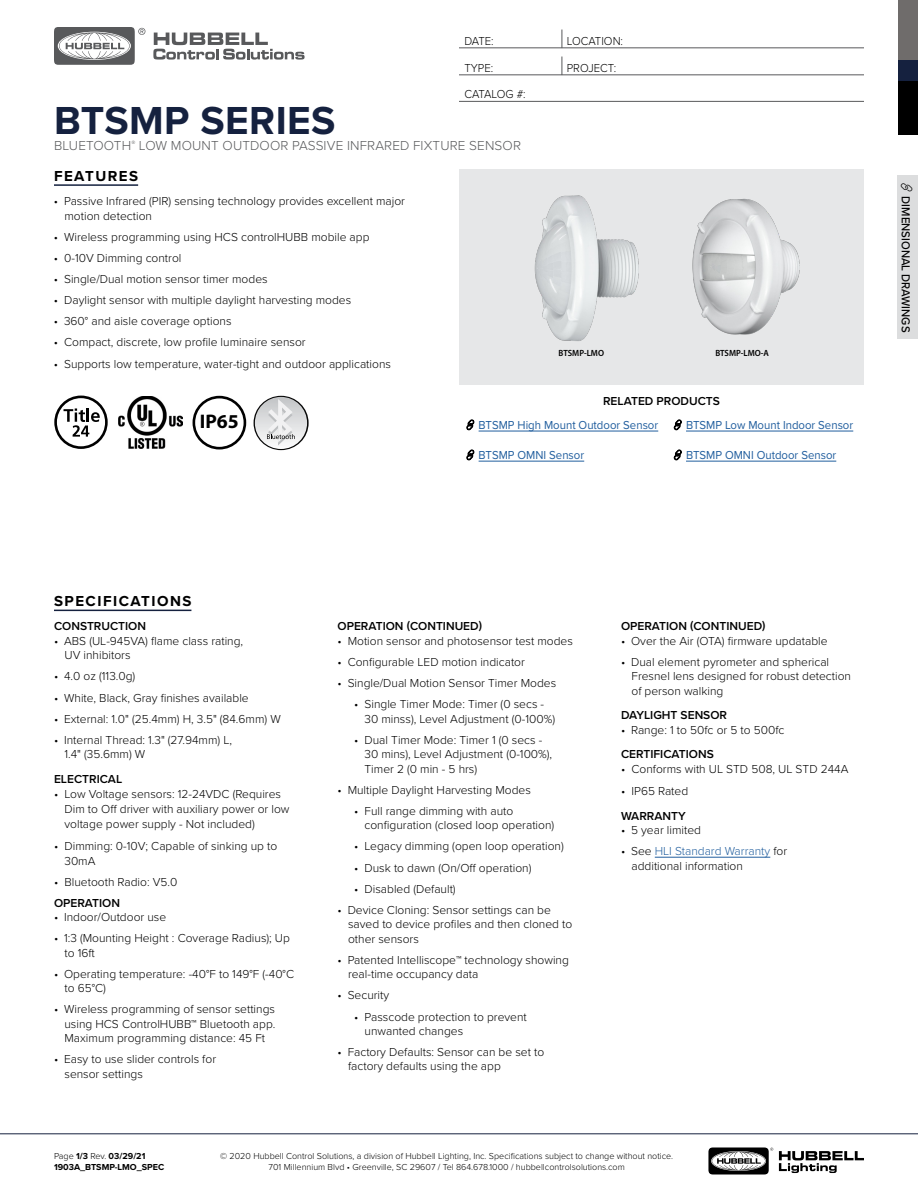
<style>
.page{position:relative;width:918px;height:1188px;background:#fff}
.page>*{position:absolute;margin:0;border:0;box-sizing:border-box;transform-origin:0 0}
.t1{font:700 40.5px "Proxima Nova";letter-spacing:.01em;color:#15213f}
.t2{font:700 19.65px "Myriad Pro";color:#000}
.t3{font:700 15px "Proxima Nova";letter-spacing:.1em;color:#000}
.t4{font:300 13.5px "Proxima Nova";letter-spacing:.01em;color:#58595b}
.t5{font:300 12px/14.4px "Proxima Nova";color:#000}
.t6{font:600 12px "Proxima Nova";color:#000}
.t7{font:12px "Proxima Nova";color:#215e9e;scale:.95 1}
.t8{font:300 12px "Proxima Nova";color:#000;scale:.95 1}
.t9{font:500 12px "Proxima Nova";color:#000;scale:.95 1}
.t10{font:300 12px "Proxima Nova";letter-spacing:-.02em;color:#000;scale:.95 1}
.t11{font:300 9px/10.8px "Proxima Nova";color:#000;text-align:center}
.t12{font:700 9px/10.8px "Proxima Nova";color:#000}
.t13{font:600 9px "Myriad Pro";color:#000;scale:.95 1}
.s1{color:#215e9e}
.s2{font-weight:300}
</style>
<div class="page">
<hr style="left:0;top:1134px;width:918px;height:1px;background:#15213f">
<svg style="left:779px;top:1151px;width:85px;height:22px"></svg>
<div style="left:708px;top:1148px;width:61px;height:26px;background:#000;border-radius:5px"></div>
<svg style="left:711px;top:1151px;width:55px;height:20px"></svg>
<svg style="left:712px;top:1148px;width:61px;height:22px"></svg>
<div style="left:898px;top:81px;width:20px;height:54px;background:#000"></div>
<div style="left:898px;top:0;width:20px;height:61px;background:#6f6c6b"></div>
<div style="left:898px;top:61px;width:20px;height:20px;background:#15213f"></div>
<svg style="left:153px;top:33px;width:152px;height:27px"></svg>
<svg style="left:54px;top:27px;width:91px;height:38px"></svg>
<div style="left:459px;top:169px;width:405px;height:216px;background:#e6e7e8"></div>
<hr style="left:54px;top:184px;width:84px;height:2px;background:#15213f">
<hr style="left:459px;top:48px;width:405px;height:1px;background:#58595b">
<svg style="left:562px;top:30px;width:1px;height:18px"></svg>
<hr style="left:459px;top:75px;width:405px;height:1px;background:#58595b">
<svg style="left:562px;top:57px;width:1px;height:18px"></svg>
<hr style="left:655px;top:857px;width:115px;height:1px;background:#215e9e">
<hr style="left:54px;top:610px;width:137px;height:1px;background:#15213f">
<hr style="left:459px;top:101px;width:405px;height:1px;background:#58595b">
<hr style="left:479px;top:431px;width:179px;height:1px;background:#215e9e">
<hr style="left:686px;top:431px;width:167px;height:1px;background:#215e9e">
<hr style="left:479px;top:461px;width:105px;height:1px;background:#215e9e">
<hr style="left:686px;top:461px;width:150px;height:1px;background:#215e9e">
<div style="left:54px;top:396px;width:54px;height:53px;border:3px solid #010101;border-radius:50%"></div>
<svg style="left:64px;top:408px;width:36px;height:29px"></svg>
<img style="left:118px;top:396px;width:65px;height:53px">
<div style="left:193px;top:396px;width:53px;height:53px;border:3px solid #010101;border-radius:50%"></div>
<svg style="left:254px;top:396px;width:55px;height:54px"></svg>
<svg style="left:255px;top:397px;width:52px;height:52px"></svg>
<svg style="left:267px;top:399px;width:28px;height:46px"></svg>
<img style="left:534px;top:196px;width:105px;height:145px">
<img style="left:692px;top:198px;width:108px;height:137px">
<div style="left:898px;top:175px;width:20px;height:164px;background:#dcddde"></div>
<p class="t8" style="left:464px;top:32px;width:32px">DATE:</p>
<p class="t8" style="left:567px;top:32px;width:61px">LOCATION:</p>
<p class="t8" style="left:464px;top:59px;width:32px">TYPE:</p>
<p class="t8" style="left:567px;top:59px;width:54px">PROJECT:</p>
<p class="t10" style="left:464px;top:85px;width:66px">CATALOG #:</p>
<h1 class="t1" style="left:54px;top:90px;width:283px">BTSMP SERIES</h1>
<p class="t4" style="left:54px;top:136px;width:469px">BLUETOOTH<sup>®</sup> LOW MOUNT OUTDOOR PASSIVE INFRARED FIXTURE SENSOR</p>
<p class="t3" style="left:54px;top:164px;width:86px">FEATURES</p>
<p class="t5" style="left:64px;top:193px;width:342px;text-indent:-10px">• Passive Infrared (PIR) sensing technology provides excellent major motion detection</p>
<p class="t5" style="left:54px;top:229px;width:317px">• Wireless programming using HCS controlHUBB mobile app</p>
<p class="t5" style="left:54px;top:250px;width:129px">• 0-10V Dimming control</p>
<p class="t5" style="left:54px;top:271px;width:215px">• Single/Dual motion sensor timer modes</p>
<p class="t5" style="left:54px;top:292px;width:299px">• Daylight sensor with multiple daylight harvesting modes</p>
<p class="t5" style="left:54px;top:314px;width:179px">• 360° and aisle coverage options</p>
<p class="t5" style="left:54px;top:335px;width:253px">• Compact, discrete, low profile luminaire sensor</p>
<p class="t5" style="left:54px;top:356px;width:339px">• Supports low temperature, water-tight and outdoor applications</p>
<h2 class="t2" style="left:200px;top:408px;width:40px">IP65</h2>
<p class="t13" style="left:559px;top:347px;width:49px">BTSMP-LMO</p>
<p class="t13" style="left:715px;top:347px;width:58px">BTSMP-LMO-A</p>
<p class="t6" style="left:603px;top:392px;width:118px">RELATED PRODUCTS</p>
<p class="t7" style="left:479px;top:416px;width:191px">BTSMP High Mount Outdoor Sensor</p>
<p class="t7" style="left:686px;top:416px;width:178px">BTSMP Low Mount Indoor Sensor</p>
<p class="t7" style="left:479px;top:446px;width:113px">BTSMP OMNI Sensor</p>
<p class="t7" style="left:686px;top:446px;width:160px">BTSMP OMNI Outdoor Sensor</p>
<p class="t9" style="left:915px;top:196px;width:145px;rotate:90deg">DIMENSIONAL DRAWINGS</p>
<p class="t3" style="left:54px;top:590px;width:139px">SPECIFICATIONS</p>
<p class="t6" style="left:54px;top:618px;width:94px">CONSTRUCTION</p>
<p class="t5" style="left:64px;top:633px;width:180px;text-indent:-10px">• ABS (UL-945VA) flame class rating,<br>UV inhibitors</p>
<p class="t5" style="left:54px;top:669px;width:83px">• 4.0 oz (113.0g)</p>
<p class="t5" style="left:54px;top:690px;width:196px">• White, Black, Gray finishes available</p>
<p class="t5" style="left:54px;top:711px;width:228px">• External: 1.0" (25.4mm) H, 3.5" (84.6mm) W</p>
<p class="t5" style="left:64px;top:732px;width:169px;text-indent:-10px">• Internal Thread: 1.3" (27.94mm) L,<br>1.4" (35.6mm) W</p>
<p class="t6" style="left:54px;top:770px;width:70px">ELECTRICAL</p>
<p class="t5" style="left:64px;top:786px;width:227px;line-height:15px;text-indent:-10px">• Low Voltage sensors: 12-24VDC (Requires<br>Dim to Off driver with auxiliary power or low voltage power supply - Not included)</p>
<p class="t5" style="left:64px;top:837px;width:214px;line-height:15px;text-indent:-10px">• Dimming: 0-10V; Capable of sinking up to<br>30mA</p>
<p class="t5" style="left:54px;top:874px;width:125px">• Bluetooth Radio: V5.0</p>
<p class="t6" style="left:54px;top:894px;width:68px">OPERATION</p>
<p class="t5" style="left:54px;top:909px;width:114px">• Indoor/Outdoor use</p>
<p class="t5" style="left:64px;top:930px;width:227px;text-indent:-10px">• 1:3 (Mounting Height : Coverage Radius); Up to 16ft</p>
<p class="t5" style="left:64px;top:966px;width:231px;text-indent:-10px">• Operating temperature: -40°F to 149°F (-40°C to 65°C)</p>
<p class="t5" style="left:64px;top:1001px;width:212px;text-align:justify;text-indent:-10px">• Wireless programming of sensor settings using HCS ControlHUBB™ Bluetooth app.<br>Maximum programming distance: 45 Ft</p>
<p class="t5" style="left:64px;top:1051px;width:153px;text-indent:-10px">• Easy to use slider controls for sensor settings</p>
<p class="t6" style="left:338px;top:618px;width:146px">OPERATION (CONTINUED)</p>
<p class="t5" style="left:338px;top:633px;width:237px">• Motion sensor and photosensor test modes</p>
<p class="t5" style="left:338px;top:654px;width:189px">• Configurable LED motion indicator</p>
<p class="t5" style="left:338px;top:675px;width:220px">• Single/Dual Motion Sensor Timer Modes</p>
<p class="t5" style="left:365px;top:696px;width:192px;text-indent:-10px">• Single Timer Mode: Timer (0 secs -<br>30 minss), Level Adjustment (0-100%)</p>
<p class="t5" style="left:365px;top:732px;width:189px;text-indent:-10px">• Dual Timer Mode: Timer 1 (0 secs -<br>30 mins), Level Adjustment (0-100%),<br>Timer 2 (0 min - 5 hrs)</p>
<p class="t5" style="left:338px;top:782px;width:195px">• Multiple Daylight Harvesting Modes</p>
<p class="t5" style="left:365px;top:803px;width:191px;text-indent:-10px">• Full range dimming with auto configuration (closed loop operation)</p>
<p class="t5" style="left:354px;top:839px;width:211px">• Legacy dimming (open loop operation)</p>
<p class="t5" style="left:354px;top:860px;width:179px">• Dusk to dawn (On/Off operation)</p>
<p class="t5" style="left:354px;top:881px;width:103px">• Disabled (Default)</p>
<p class="t5" style="left:348px;top:902px;width:226px;text-indent:-10px">• Device Cloning: Sensor settings can be saved to device profiles and then cloned to other sensors</p>
<p class="t5" style="left:348px;top:952px;width:222px;text-indent:-10px">• Patented Intelliscope™ technology showing real-time occupancy data</p>
<p class="t5" style="left:338px;top:988px;width:53px">• Security</p>
<p class="t5" style="left:365px;top:1009px;width:164px;text-indent:-10px">• Passcode protection to prevent unwanted changes</p>
<p class="t5" style="left:348px;top:1044px;width:198px;text-indent:-10px">• Factory Defaults: Sensor can be set to factory defaults using the app</p>
<p class="t6" style="left:621px;top:618px;width:146px">OPERATION (CONTINUED)</p>
<p class="t5" style="left:621px;top:633px;width:208px">• Over the Air (OTA) firmware updatable</p>
<p class="t5" style="left:632px;top:654px;width:221px;text-indent:-10px">• Dual element pyrometer and spherical<br>Fresnel lens designed for robust detection of person walking</p>
<p class="t6" style="left:621px;top:706px;width:108px">DAYLIGHT SENSOR</p>
<p class="t5" style="left:621px;top:722px;width:165px">• Range: 1 to 50fc or 5 to 500fc</p>
<p class="t6" style="left:621px;top:745px;width:94px">CERTIFICATIONS</p>
<p class="t5" style="left:621px;top:762px;width:229px">• Conforms with UL STD 508, UL STD 244A</p>
<p class="t5" style="left:621px;top:783px;width:69px">• IP65 Rated</p>
<p class="t6" style="left:621px;top:807px;width:66px">WARRANTY</p>
<p class="t5" style="left:621px;top:822px;width:82px">• 5 year limited</p>
<p class="t5" style="left:632px;top:843px;width:157px;text-indent:-10px">• See <span class="s1">HLI Standard Warranty</span> for additional information</p>
<p class="t12" style="left:54px;top:1151px;width:112px"><span class="s2">Page</span> 1/3 <span class="s2">Rev.</span> 03/29/21<br>1903A_BTSMP-LMO_SPEC</p>
<p class="t11" style="left:220px;top:1150px;width:454px">© 2020 Hubbell Control Solutions, a division of Hubbell Lighting, Inc. Specifications subject to change without notice.<br>701 Millennium Blvd • Greenville, SC 29607 / Tel 864.678.1000 / hubbellcontrolsolutions.com</p>
</div>
